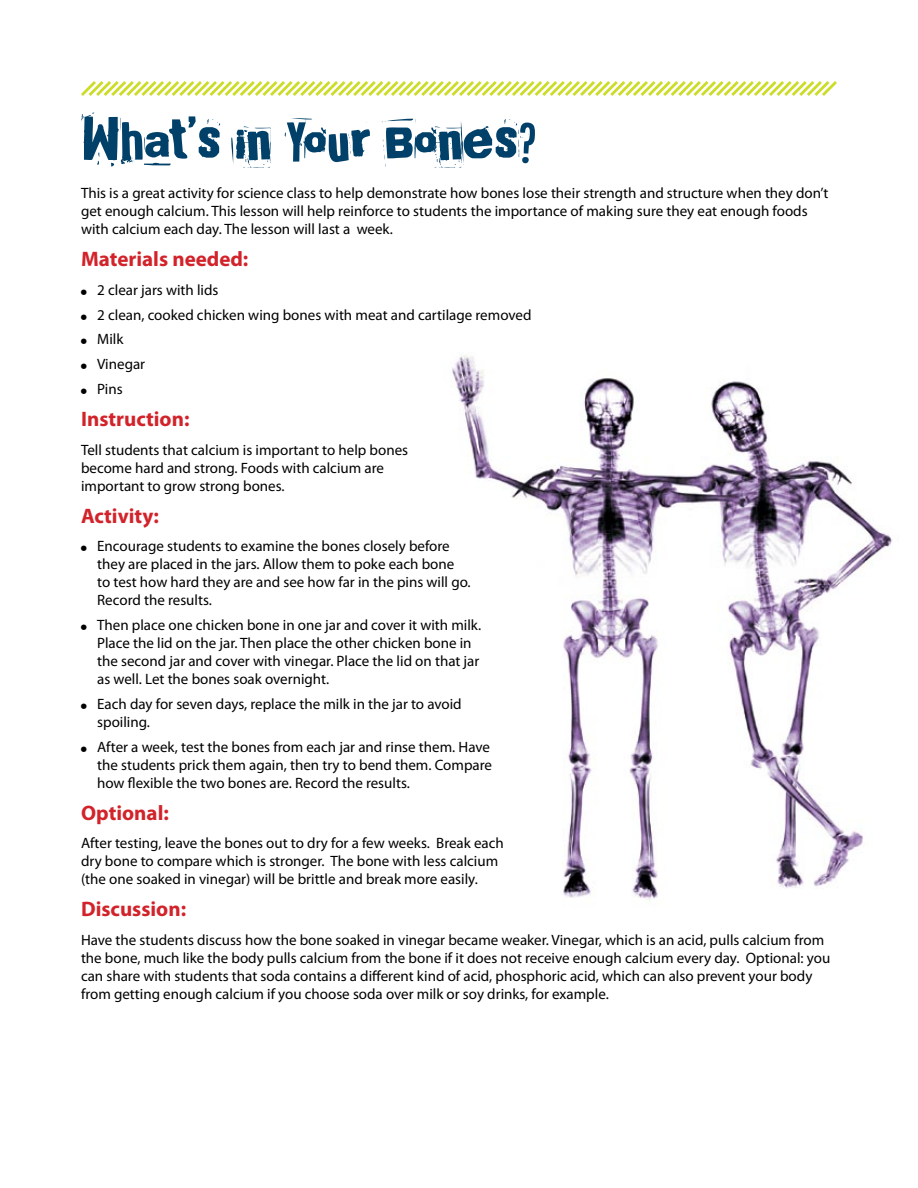
<style>
.page{position:relative;width:918px;height:1188px;background:#fff}
.page>*{position:absolute;margin:0;border:0;box-sizing:border-box;transform-origin:0 0}
.t1{font:72px "Broken 15";color:#004069}
.t2{font:700 21px "Myriad Pro";color:#d2232a}
.t3{font:15px/18px "Myriad Pro";color:#000}
</style>
<div class="page">
<svg style="left:81px;top:81px;width:756px;height:15px"></svg>
<img style="left:451px;top:355px;width:441px;height:546px">
<p class="t1" style="left:81px;top:102px;width:458px">What’s in Your Bones?</p>
<p class="t3" style="left:81px;top:184px;width:749px">This is a great activity for science class to help demonstrate how bones lose their strength and structure when they don’t get enough calcium. This lesson will help reinforce to students the importance of making sure they eat enough foods with calcium each day. The lesson will last a week.</p>
<p class="t2" style="left:81px;top:245px;width:169px">Materials needed:</p>
<p class="t3" style="left:97px;top:277px;width:436px;line-height:24.8px">2 clear jars with lids<br>2 clean, cooked chicken wing bones with meat and cartilage removed<br>Milk<br>Vinegar<br>Pins</p>
<p class="t2" style="left:81px;top:405px;width:110px">Instruction:</p>
<p class="t3" style="left:81px;top:440px;width:329px">Tell students that calcium is important to help bones</p>
<p class="t3" style="left:81px;top:458px;width:305px">become hard and strong. Foods with calcium are important to grow strong bones.</p>
<p class="t2" style="left:81px;top:502px;width:79px">Activity:</p>
<p class="t3" style="left:97px;top:537px;width:375px">Encourage students to examine the bones closely before they are placed in the jars. Allow them to poke each bone to test how hard they are and see how far in the pins will go.</p>
<p class="t3" style="left:97px;top:616px;width:386px">Then place one chicken bone in one jar and cover it with milk.<br>Place the lid on the jar. Then place the other chicken bone in the second jar and cover with vinegar. Place the lid on that jar</p>
<p class="t3" style="left:97px;top:695px;width:366px">Each day for seven days, replace the milk in the jar to avoid</p>
<p class="t3" style="left:97px;top:737px;width:396px">After a week, test the bones from each jar and rinse them. Have the students prick them again, then try to bend them. Compare how flexible the two bones are. Record the results.</p>
<p class="t3" style="left:97px;top:591px;width:116px">Record the results.</p>
<p class="t3" style="left:97px;top:670px;width:234px">as well. Let the bones soak overnight.</p>
<p class="t3" style="left:97px;top:713px;width:54px">spoiling.</p>
<p class="t2" style="left:81px;top:799px;width:89px">Optional:</p>
<p class="t3" style="left:81px;top:834px;width:424px">After testing, leave the bones out to dry for a few weeks. Break each dry bone to compare which is stronger. The bone with less calcium (the one soaked in vinegar) will be brittle and break more easily.</p>
<p class="t2" style="left:81px;top:896px;width:107px">Discussion:</p>
<p class="t3" style="left:81px;top:931px;width:751px">Have the students discuss how the bone soaked in vinegar became weaker. Vinegar, which is an acid, pulls calcium from the bone, much like the body pulls calcium from the bone if it does not receive enough calcium every day. Optional: you can share with students that soda contains a different kind of acid, phosphoric acid, which can also prevent your body from getting enough calcium if you choose soda over milk or soy drinks, for example.</p>
</div>
